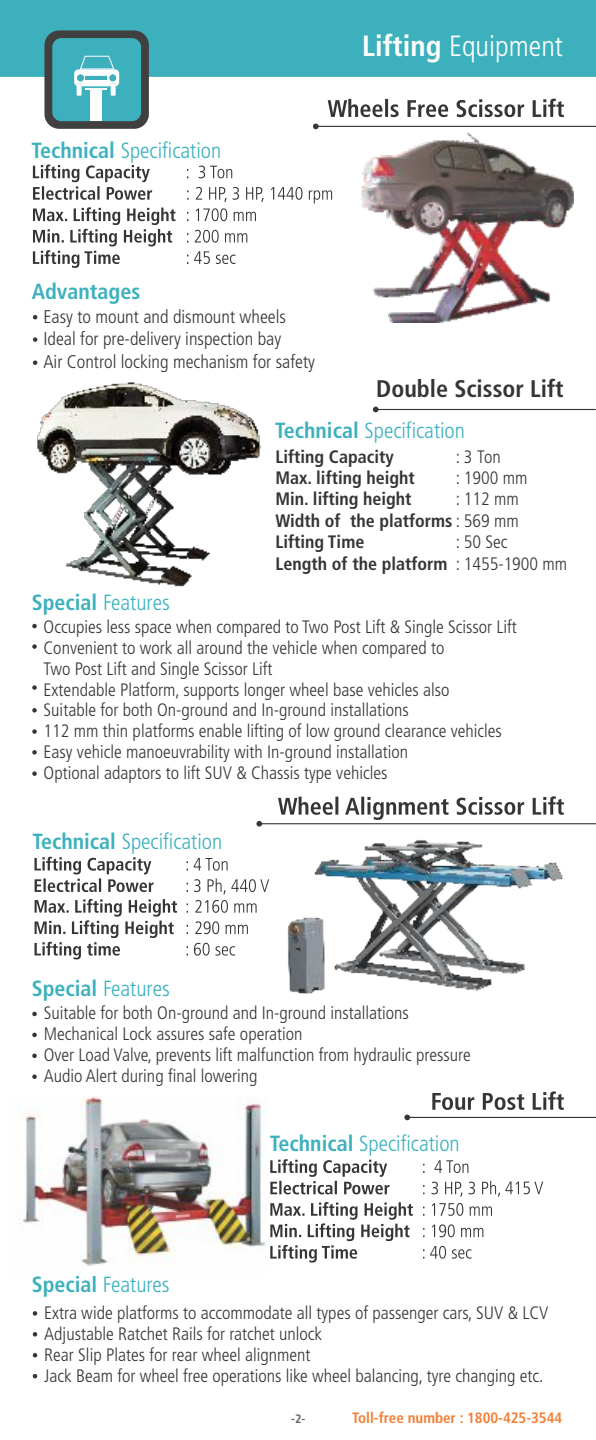
<style>
.page{position:relative;width:596px;height:1440px;background:#fff}
.page>*{position:absolute;margin:0;border:0;box-sizing:border-box;transform-origin:0 0}
.t1{font:300 condensed 29.2px "Frutiger LT";color:#fefefe}
.t2{font:700 condensed 24px "Frutiger LT";color:#373435}
.t3{font:300 condensed 22px "Frutiger LT";color:#3cb1bd}
.t4{font:700 condensed 22px "Frutiger LT";color:#3cb1bd}
.t5{font:300 condensed 18.4px/23.2px "Frutiger LT";color:#373435}
.t6{font:300 condensed 18px/21px "Frutiger LT";color:#373435}
.t7{font:700 condensed 18px/21.4px "Frutiger LT";color:#373435;text-align:justify}
.t8{font:700 condensed 15px "Frutiger LT";color:#f47f34}
.t9{font:700 condensed 12.2px "Frutiger LT";color:#606062}
.s1{font-weight:700}
.s2{font-weight:300}
</style>
<div class="page">
<div style="left:0;top:0;width:595px;height:77px;background:#3cb1bd"></div>
<svg style="left:432px;top:1091px;width:131px;height:19px"></svg>
<hr style="left:407px;top:1117px;width:188px;height:1px;background:#373435">
<svg style="left:404px;top:1115px;width:6px;height:5px"></svg>
<hr style="left:260px;top:823px;width:335px;height:1px;background:#373435">
<svg style="left:278px;top:796px;width:285px;height:24px"></svg>
<svg style="left:256px;top:821px;width:6px;height:6px"></svg>
<img style="left:314px;top:840px;width:249px;height:151px">
<img style="left:287px;top:881px;width:58px;height:113px">
<svg style="left:34px;top:857px;width:235px;height:102px"></svg>
<svg style="left:32px;top:1075px;width:5px;height:4px"></svg>
<svg style="left:32px;top:1054px;width:5px;height:4px"></svg>
<svg style="left:32px;top:1033px;width:5px;height:4px"></svg>
<svg style="left:32px;top:1012px;width:5px;height:4px"></svg>
<img style="left:361px;top:134px;width:212px;height:188px">
<svg style="left:33px;top:165px;width:299px;height:103px"></svg>
<hr style="left:316px;top:126px;width:279px;height:1px;background:#373435">
<svg style="left:327px;top:99px;width:236px;height:18px"></svg>
<svg style="left:313px;top:124px;width:5px;height:5px"></svg>
<hr style="left:376px;top:409px;width:219px;height:1px;background:#373435">
<svg style="left:372px;top:407px;width:6px;height:5px"></svg>
<img style="left:37px;top:382px;width:225px;height:205px">
<svg style="left:270px;top:1159px;width:273px;height:104px"></svg>
<svg style="left:32px;top:624px;width:5px;height:4px"></svg>
<svg style="left:32px;top:644px;width:5px;height:5px"></svg>
<svg style="left:32px;top:685px;width:5px;height:5px"></svg>
<svg style="left:32px;top:708px;width:5px;height:5px"></svg>
<svg style="left:32px;top:729px;width:5px;height:5px"></svg>
<svg style="left:32px;top:750px;width:5px;height:5px"></svg>
<svg style="left:32px;top:771px;width:5px;height:5px"></svg>
<svg style="left:33px;top:315px;width:4px;height:4px"></svg>
<svg style="left:33px;top:1374px;width:4px;height:4px"></svg>
<svg style="left:33px;top:1353px;width:4px;height:4px"></svg>
<svg style="left:33px;top:1332px;width:4px;height:5px"></svg>
<svg style="left:33px;top:1311px;width:4px;height:5px"></svg>
<svg style="left:33px;top:337px;width:4px;height:5px"></svg>
<svg style="left:33px;top:360px;width:4px;height:5px"></svg>
<img style="left:19px;top:1096px;width:247px;height:170px">
<svg style="left:145px;top:1146px;width:11px;height:3px"></svg>
<svg style="left:169px;top:1145px;width:7px;height:4px"></svg>
<div style="left:44px;top:30px;width:105px;height:99px;background:#414041;border-radius:15px"></div>
<div style="left:52px;top:38px;width:89px;height:83px;background:#3cb1bd;border-radius:9px"></div>
<div style="left:77px;top:84px;width:5px;height:12px;background:#fefefe"></div>
<div style="left:111px;top:84px;width:5px;height:12px;background:#fefefe"></div>
<svg style="left:74px;top:55px;width:45px;height:34px"></svg>
<div style="left:91px;top:89px;width:11px;height:32px;background:#fefefe"></div>
<p class="t3" style="left:31px;top:142px;width:191px"><span class="s1">Technical</span> Specification</p>
<p class="t4" style="left:32px;top:283px;width:110px">Advantages</p>
<p class="t5" style="left:43px;top:306px;width:244px">Easy to mount and dismount wheels</p>
<p class="t5" style="left:43px;top:329px;width:273px">Ideal for pre-delivery inspection bay<br>Air Control locking mechanism for safety</p>
<h1 class="t1" style="left:362px;top:34px;width:202px"><span class="s1">Lifting</span> Equipment</h1>
<h2 class="t2" style="left:376px;top:379px;width:189px">Double Scissor Lift</h2>
<p class="t3" style="left:275px;top:421px;width:191px"><span class="s1">Technical</span> Specification</p>
<p class="t3" style="left:32px;top:594px;width:139px"><span class="s1">Special</span> Features</p>
<p class="t7" style="left:275px;top:447px;width:120px">Lifting Capacity</p>
<p class="t6" style="left:455px;top:447px;width:46px">: 3 Ton</p>
<p class="t7" style="left:275px;top:468px;width:141px">Max. lifting height</p>
<p class="t6" style="left:455px;top:469px;width:73px">: 1900 mm</p>
<p class="t7" style="left:275px;top:490px;width:137px">Min. lifting height</p>
<p class="t7" style="left:275px;top:490px;width:244px;text-indent:180px"><span class="s2">: 112 mm </span>Width of the platforms <span class="s2">: 569 mm </span>Lifting Time</p>
<p class="t7" style="left:275px;top:533px;width:293px;text-indent:180px"><span class="s2">: 50 Sec<br></span>Length of the platform <span class="s2">: 1455-1900 mm</span></p>
<p class="t6" style="left:44px;top:617px;width:474px">Occupies less space when compared to Two Post Lift &amp; Single Scissor Lift Convenient to work all around the vehicle when compared to<br>Two Post Lift and Single Scissor Lift<br>Extendable Platform, supports longer wheel base vehicles also<br>Suitable for both On-ground and In-ground installations<br>112 mm thin platforms enable lifting of low ground clearance vehicles Easy vehicle manoeuvrability with In-ground installation<br>Optional adaptors to lift SUV &amp; Chassis type vehicles</p>
<p class="t3" style="left:32px;top:833px;width:191px"><span class="s1">Technical</span> Specification</p>
<p class="t3" style="left:32px;top:979px;width:139px"><span class="s1">Special</span> Features</p>
<p class="t6" style="left:44px;top:1004px;width:428px">Suitable for both On-ground and In-ground installations Mechanical Lock assures safe operation<br>Over Load Valve, prevents lift malfunction from hydraulic pressure Audio Alert during final lowering</p>
<p class="t3" style="left:270px;top:1134px;width:191px"><span class="s1">Technical</span> Specification</p>
<p class="t3" style="left:32px;top:1275px;width:139px"><span class="s1">Special</span> Features</p>
<p class="t6" style="left:44px;top:1304px;width:505px">Extra wide platforms to accommodate all types of passenger cars, SUV &amp; LCV Adjustable Ratchet Rails for ratchet unlock<br>Rear Slip Plates for rear wheel alignment<br>Jack Beam for wheel free operations like wheel balancing, tyre changing etc.</p>
<p class="t9" style="left:291px;top:1414px;width:16px">-2-</p>
<p class="t8" style="left:352px;top:1412px;width:212px">Toll-free number : 1800-425-3544</p>
</div>
